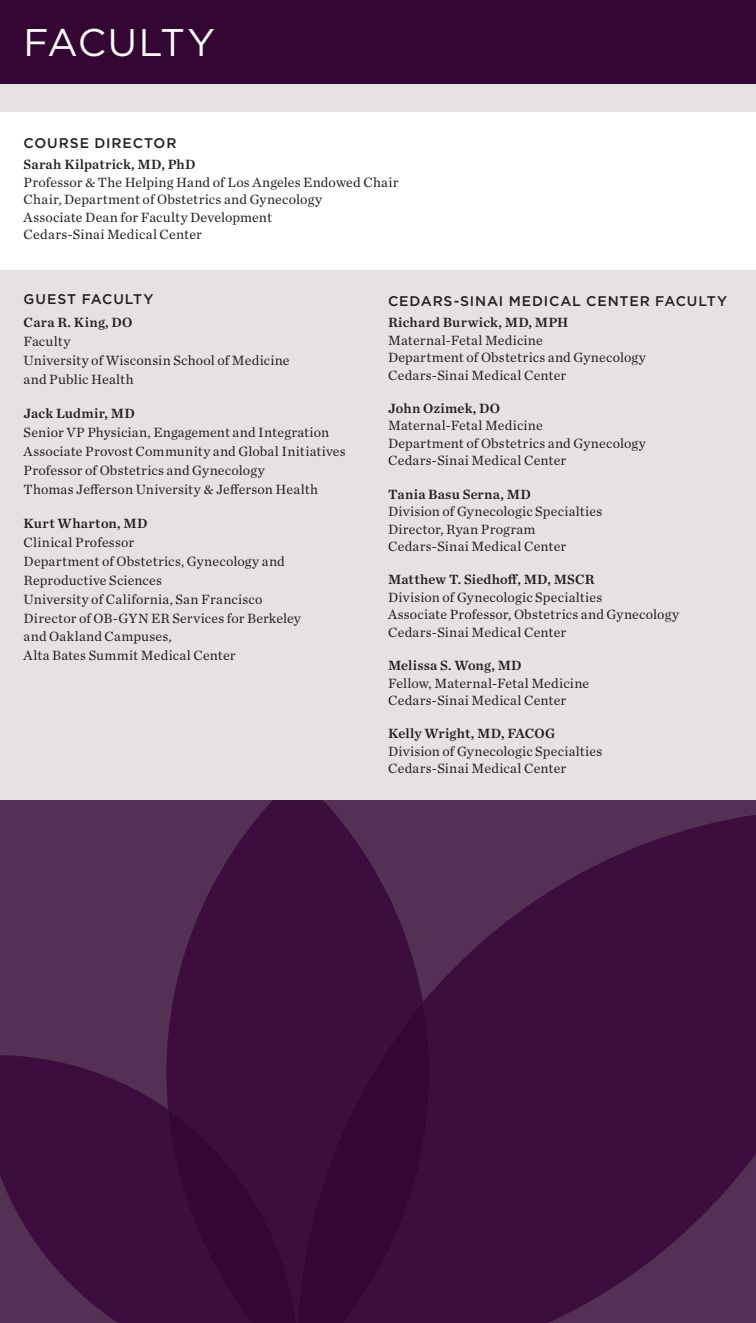
<style>
.page{position:relative;width:756px;height:1323px;background:#fff}
.page>*{position:absolute;margin:0;border:0;box-sizing:border-box;transform-origin:0 0}
.t1{font:38.5px "Gotham";letter-spacing:.015em;color:#fff}
.Orange__Semibold__9{font:14px/17.5px "Chronicle Text G1";letter-spacing:.015em;color:#231f20}
.Orange__Semibold__9-2{font:500 14px "Gotham";letter-spacing:.06em;color:#231f20}
.s1{font-family:"Chronicle Text G1 Semi"}
</style>
<div class="page">
<div style="left:0;top:0;width:756px;height:84px;background:#330633"></div>
<div style="left:0;top:800px;width:756px;height:523px;background:#533054"></div>
<svg style="left:167px;top:800px;width:158px;height:253px;fill:#3b0e3d"></svg>
<svg style="left:298px;top:803px;width:458px;height:520px;fill:#3b0e3d"></svg>
<svg style="left:0;top:1053px;width:297px;height:270px;fill:#3b0e3d"></svg>
<svg style="left:168px;top:1110px;width:129px;height:213px;background:#370a38"></svg>
<svg style="left:297px;top:1002px;width:132px;height:321px;background:#360937"></svg>
<div style="left:0;top:84px;width:756px;height:716px;background:#e7e1e3"></div>
<div style="left:0;top:112px;width:756px;height:158px;background:#fff"></div>
<p class="t1" style="left:24px;top:21px;width:193px">FACULTY</p>
<p class="Orange__Semibold__9-2" style="left:24px;top:135px;width:154px">COURSE DIRECTOR</p>
<p class="Orange__Semibold__9" style="left:24px;top:155px;width:377px"><span class="s1">Sarah Kilpatrick, MD, PhD<br></span>Professor &amp; The Helping Hand of Los Angeles Endowed Chair Chair, Department of Obstetrics and Gynecology<br>Associate Dean for Faculty Development<br>Cedars-Sinai Medical Center</p>
<p class="Orange__Semibold__9-2" style="left:24px;top:291px;width:131px">GUEST FACULTY</p>
<p class="Orange__Semibold__9" style="left:24px;top:312px;width:268px;line-height:18.9px"><span class="s1">Cara R. King, DO<br></span>Faculty<br>University of Wisconsin School of Medicine and Public Health</p>
<p class="Orange__Semibold__9" style="left:24px;top:403px;width:324px;line-height:18.9px"><span class="s1">Jack Ludmir, MD<br></span>Senior VP Physician, Engagement and Integration Associate Provost Community and Global Initiatives Professor of Obstetrics and Gynecology<br>Thomas Jefferson University &amp; Jefferson Health</p>
<p class="Orange__Semibold__9" style="left:24px;top:513px;width:279px;line-height:18.9px"><span class="s1">Kurt Wharton, MD<br></span>Clinical Professor<br>Department of Obstetrics, Gynecology and<br>Reproductive Sciences<br>University of California, San Francisco<br>Director of OB-GYN ER Services for Berkeley and Oakland Campuses,<br>Alta Bates Summit Medical Center</p>
<p class="Orange__Semibold__9-2" style="left:388px;top:293px;width:341px">CEDARS-SINAI MEDICAL CENTER FACULTY</p>
<p class="Orange__Semibold__9" style="left:388px;top:313px;width:259px"><span class="s1">Richard Burwick, MD, MPH<br></span>Maternal-Fetal Medicine<br>Department of Obstetrics and Gynecology<br>Cedars-Sinai Medical Center</p>
<p class="Orange__Semibold__9" style="left:388px;top:399px;width:259px"><span class="s1">John Ozimek, DO<br></span>Maternal-Fetal Medicine<br>Department of Obstetrics and Gynecology<br>Cedars-Sinai Medical Center</p>
<p class="Orange__Semibold__9" style="left:388px;top:484px;width:216px"><span class="s1">Tania Basu Serna, MD<br></span>Division of Gynecologic Specialties<br>Director, Ryan Program<br>Cedars-Sinai Medical Center</p>
<p class="Orange__Semibold__9" style="left:388px;top:570px;width:292px"><span class="s1">Matthew T. Siedhoff, MD, MSCR<br></span>Division of Gynecologic Specialties<br>Associate Professor, Obstetrics and Gynecology Cedars-Sinai Medical Center</p>
<p class="Orange__Semibold__9" style="left:388px;top:656px;width:203px"><span class="s1">Melissa S. Wong, MD<br></span>Fellow, Maternal-Fetal Medicine<br>Cedars-Sinai Medical Center</p>
<p class="Orange__Semibold__9" style="left:388px;top:724px;width:216px"><span class="s1">Kelly Wright, MD, FACOG<br></span>Division of Gynecologic Specialties<br>Cedars-Sinai Medical Center</p>
</div>
